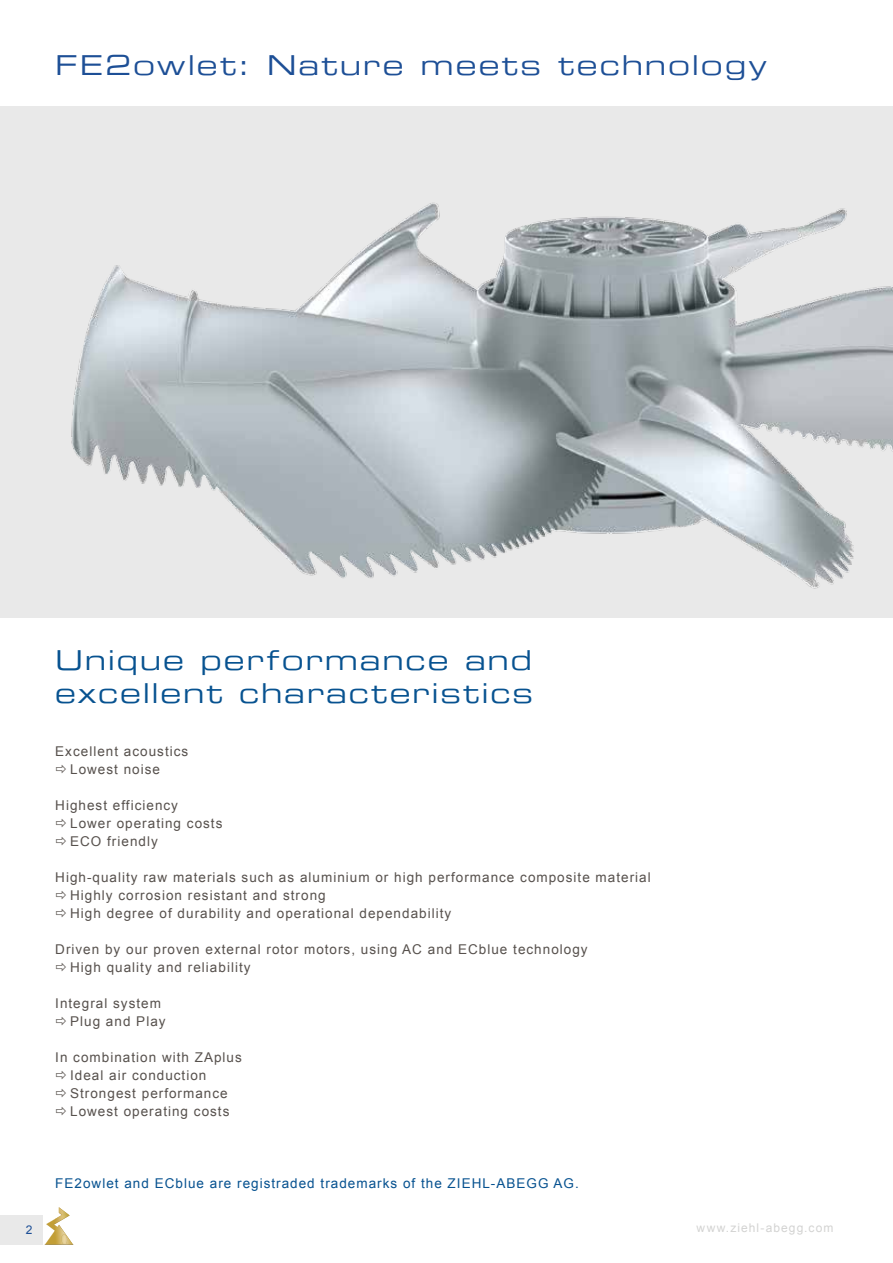
<style>
.page{position:relative;width:893px;height:1263px;background:#fff}
.page>*{position:absolute;margin:0;border:0;box-sizing:border-box;transform-origin:0 0}
.t1{font:27px/32.4px "Eurostile Extended Two";letter-spacing:.07em;color:#075290}
.t2{font:27px "Eurostile Extended Two";letter-spacing:.075em;color:#1d4f96}
.t3{font:13.5px/18px "Arial";letter-spacing:.075em;color:#57514d}
.t4{font:13.5px "Arial";letter-spacing:.075em;color:#075290}
.t5{font:12px "Arial";letter-spacing:.09em;color:#d3d3d2}
.t6{font:12px "Arial";color:#1d4f96}
</style>
<div class="page">
<div style="left:0;top:106px;width:893px;height:512px;background:#e9e9e9"></div>
<div style="left:0;top:1215px;width:43px;height:30px;background:#e9e9e9"></div>
<svg style="left:45px;top:1207px;width:28px;height:38px"></svg>
<img style="left:71px;top:202px;width:822px;height:387px">
<h1 class="t2" style="left:55px;top:46px;width:713px">FE2owlet: Nature meets technology</h1>
<h1 class="t1" style="left:55px;top:644px;width:479px">Unique performance and excellent characteristics</h1>
<p class="t3" style="left:70px;top:742px;width:120px;text-indent:-15px">Excellent acoustics<br>Lowest noise</p>
<p class="t3" style="left:70px;top:796px;width:154px;text-indent:-15px">Highest efficiency<br>Lower operating costs<br>ECO friendly</p>
<p class="t3" style="left:70px;top:868px;width:582px;text-indent:-15px">High-quality raw materials such as aluminium or high performance composite material<br>Highly corrosion resistant and strong<br>High degree of durability and operational dependability</p>
<p class="t3" style="left:70px;top:940px;width:519px;text-indent:-15px">Driven by our proven external rotor motors, using AC and ECblue technology<br>High quality and reliability</p>
<p class="t3" style="left:70px;top:994px;width:97px;text-indent:-15px">Integral system<br>Plug and Play</p>
<p class="t3" style="left:70px;top:1048px;width:173px;text-indent:-15px">In combination with ZAplus<br>Ideal air conduction<br>Strongest performance<br>Lowest operating costs</p>
<p class="t4" style="left:55px;top:1174px;width:411px">FE2owlet and ECblue are registraded trademarks of the Ziehl</p>
<p class="t4" style="left:491px;top:1174px;width:89px">-Abegg AG.</p>
<p class="t6" style="left:26px;top:1222px;width:8px">2</p>
<p class="t5" style="left:697px;top:1220px;width:138px">www.ziehl-abegg.com</p>
</div>
